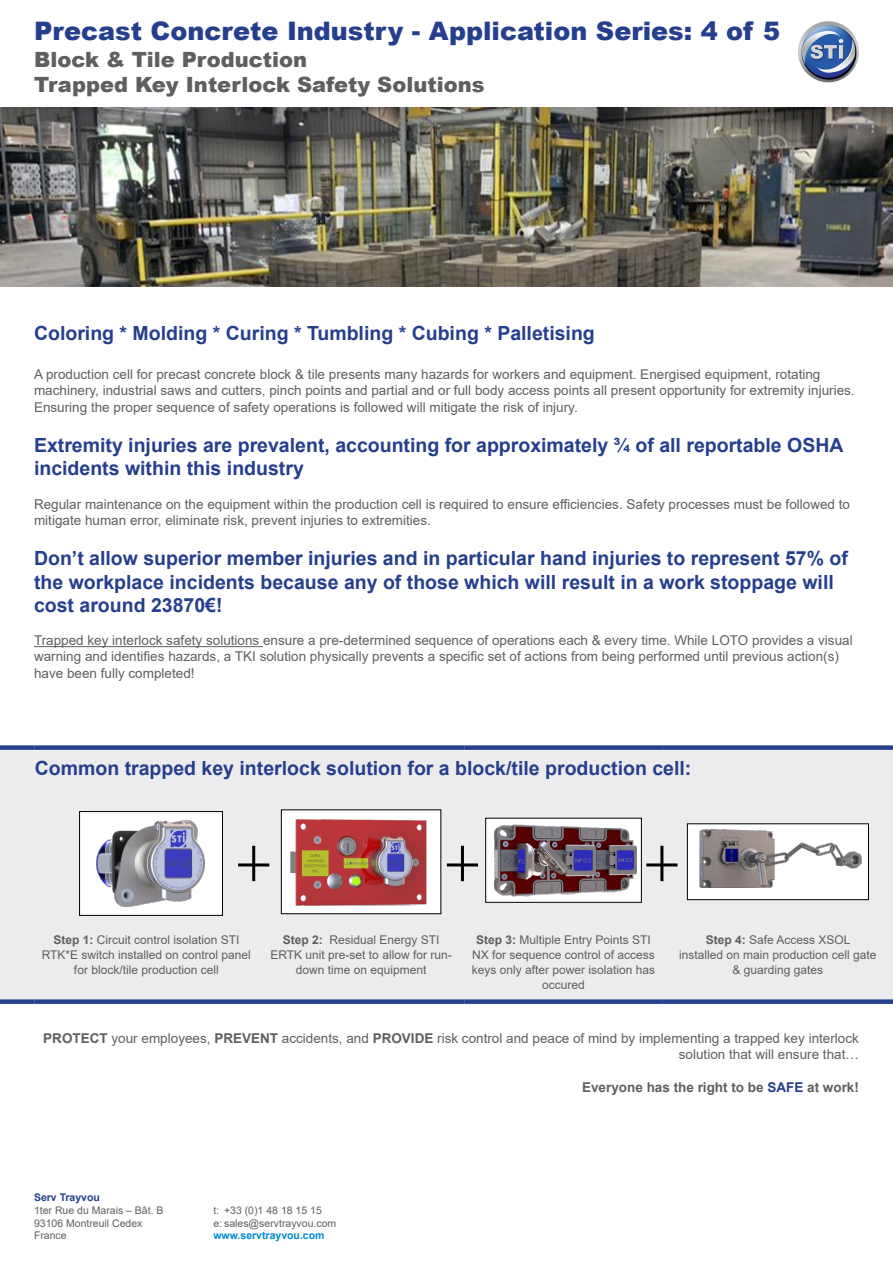
<style>
.page{position:relative;width:893px;height:1263px;background:#fff}
.page>*{position:absolute;margin:0;border:0;box-sizing:border-box;transform-origin:0 0}
.t1{font:900 25.5px "Arial";color:#253f8e}
.Headers{font:900 21px "Arial";color:#5f5f62}
.Free_Text{font:700 19.5px/23.4px "Arial";color:#253f8e}
.Headers-2{font:700 19.5px "Arial";color:#253f8e}
.Free_Text-2{font:13.5px/16.2px "Arial";color:#5f5f62}
.Free_Text-3{font:700 13.5px "Arial";color:#5f5f62}
.Product_Name{font:12px/15px "Arial";color:#5f5f62;text-align:center}
.t2{font:10.5px/12.6px "Arial";color:#5f5f62}
.t3{font:700 10.5px "Arial";color:#0089cf}
.t4{font:700 10.5px "Arial";color:#253f8e}
.s1{font-weight:700}
.s2{color:#253f8e}
</style>
<div class="page">
<img style="left:0;top:108px;width:893px;height:178px">
<div style="left:0;top:750px;width:893px;height:249px;background:#ececee"></div>
<div style="left:0;top:745px;width:35px;height:5px;background:#253f8e"></div>
<div style="left:35px;top:745px;width:223px;height:5px;background:#253f8e"></div>
<div style="left:258px;top:745px;width:206px;height:5px;background:#253f8e"></div>
<div style="left:464px;top:745px;width:199px;height:5px;background:#253f8e"></div>
<div style="left:663px;top:745px;width:230px;height:5px;background:#253f8e"></div>
<div style="left:0;top:999px;width:35px;height:5px;background:#253f8e"></div>
<div style="left:35px;top:999px;width:223px;height:5px;background:#253f8e"></div>
<div style="left:258px;top:999px;width:206px;height:5px;background:#253f8e"></div>
<div style="left:464px;top:999px;width:199px;height:5px;background:#253f8e"></div>
<div style="left:663px;top:999px;width:230px;height:5px;background:#253f8e"></div>
<div style="left:281px;top:810px;width:160px;height:104px;background:#fff"></div>
<img style="left:291px;top:819px;width:135px;height:87px">
<div style="left:281px;top:810px;width:160px;height:104px;border:1px solid #000"></div>
<div style="left:486px;top:818px;width:155px;height:84px;background:#fff"></div>
<img style="left:494px;top:824px;width:143px;height:73px">
<div style="left:485px;top:818px;width:157px;height:84px;border:1px solid #000"></div>
<div style="left:687px;top:824px;width:181px;height:76px;background:#fff"></div>
<img style="left:700px;top:829px;width:162px;height:58px">
<div style="left:687px;top:824px;width:182px;height:76px;border:1px solid #000"></div>
<hr style="left:34px;top:646px;width:229px;height:1px;background:#5f5f62">
<div style="left:80px;top:811px;width:142px;height:104px;background:#fff"></div>
<img style="left:96px;top:821px;width:109px;height:85px">
<div style="left:79px;top:811px;width:144px;height:104px;border:1px solid #000"></div>
<hr style="left:252px;top:846px;width:3px;height:35px;background:#000">
<hr style="left:238px;top:863px;width:31px;height:3px;background:#000">
<hr style="left:461px;top:846px;width:3px;height:35px;background:#000">
<hr style="left:447px;top:863px;width:31px;height:3px;background:#000">
<hr style="left:660px;top:846px;width:3px;height:35px;background:#000">
<hr style="left:646px;top:863px;width:31px;height:3px;background:#000">
<img style="left:798px;top:21px;width:61px;height:61px;border-radius:31px">
<img style="left:802px;top:26px;width:53px;height:52px">
<img style="left:802px;top:31px;width:38px;height:34px">
<img style="left:817px;top:39px;width:38px;height:34px">
<h1 class="t1" style="left:34px;top:12px;width:748px">Precast Concrete Industry - Application Series: 4 of 5</h1>
<p class="Headers" style="left:34px;top:44px;width:275px">Block &amp; Tile Production</p>
<p class="Headers" style="left:34px;top:69px;width:452px">Trapped Key Interlock Safety Solutions</p>
<p class="Headers-2" style="left:34px;top:319px;width:562px">Coloring * Molding * Curing * Tumbling * Cubing * Palletising</p>
<p class="Free_Text-2" style="left:34px;top:366px;width:822px">A production cell for precast concrete block &amp; tile presents many hazards for workers and equipment. Energised equipment, rotating machinery, industrial saws and cutters, pinch points and partial and or full body access points all present opportunity for extremity injuries.<br>Ensuring the proper sequence of safety operations is followed will mitigate the risk of injury.</p>
<p class="Free_Text" style="left:34px;top:434px;width:811px">Extremity injuries are prevalent, accounting for approximately ¾ of all reportable OSHA incidents within this industry</p>
<p class="Free_Text-2" style="left:34px;top:496px;width:818px">Regular maintenance on the equipment within the production cell is required to ensure efficiencies. Safety processes must be followed to mitigate human error, eliminate risk, prevent injuries to extremities.</p>
<p class="Free_Text" style="left:34px;top:547px;width:815px">Don’t allow superior member injuries and in particular hand injuries to represent 57% of the workplace incidents because any of those which will result in a work stoppage will cost around 23870€!</p>
<p class="Free_Text-2" style="left:34px;top:632px;width:820px">Trapped key interlock safety solutions ensure a pre-determined sequence of operations each &amp; every time. While LOTO provides a visual warning and identifies hazards, a TKI solution physically prevents a specific set of actions from being performed until previous action(s) have been fully completed!</p>
<p class="Headers-2" style="left:35px;top:754px;width:658px">Common trapped key interlock solution for a block/tile production cell:</p>
<p class="Product_Name" style="left:42px;top:932px;width:211px"><span class="s1">Step 1:</span> Circuit control isolation STI<br>RTK*E switch installed on control panel for block/tile production cell</p>
<p class="Product_Name" style="left:270px;top:932px;width:183px"><span class="s1">Step 2:</span> Residual Energy STI<br>ERTK unit pre-set to allow for run&shy;down time on equipment</p>
<p class="Product_Name" style="left:472px;top:932px;width:185px"><span class="s1">Step 3:</span> Multiple Entry Points STI<br>NX for sequence control of access keys only after power isolation has occured</p>
<p class="Product_Name" style="left:679px;top:932px;width:199px"><span class="s1">Step 4:</span> Safe Access XSOL<br>installed on main production cell gate &amp; guarding gates</p>
<p class="Free_Text-2" style="left:43px;top:1030px;width:817px;text-align:right"><span class="s1">PROTECT</span> your employees, <span class="s1">PREVENT</span> accidents, and <span class="s1">PROVIDE</span> risk control and peace of mind by implementing a trapped key interlock solution that will ensure that…</p>
<p class="Free_Text-3" style="left:582px;top:1077px;width:278px">Everyone has the right to be <span class="s2">SAFE</span> at work!</p>
<p class="t4" style="left:34px;top:1190px;width:67px">Serv Trayvou</p>
<p class="t2" style="left:34px;top:1204px;width:131px">1ter Rue du Marais – Bât. B<br>93106 Montreuil Cedex<br>France</p>
<p class="t2" style="left:213px;top:1204px;width:124px">t: +33 (0)1 48 18 15 15<br>e: sales@servtrayvou.com</p>
<p class="t3" style="left:213px;top:1228px;width:113px">www.servtrayvou.com</p>
</div>
